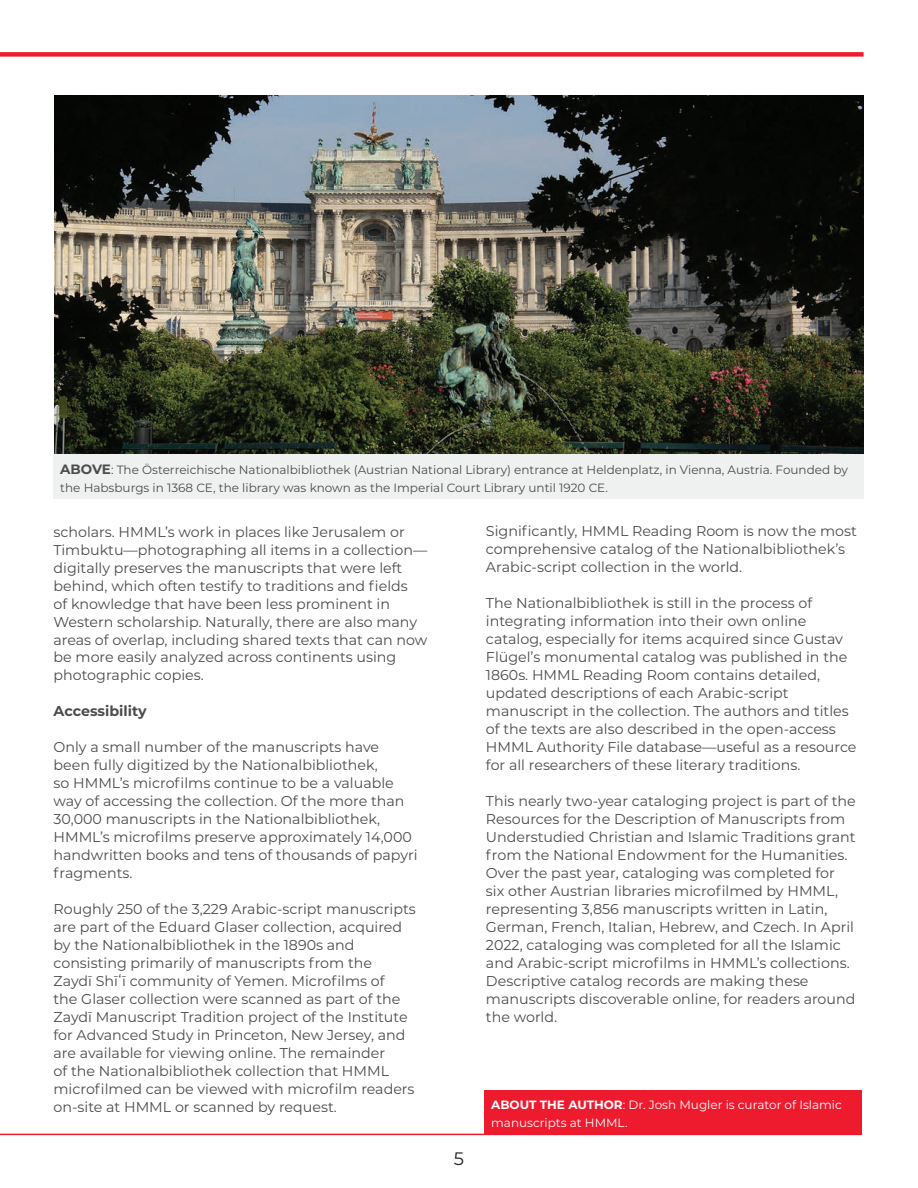
<style>
.page{position:relative;width:918px;height:1188px;background:#fff}
.page>*{position:absolute;margin:0;border:0;box-sizing:border-box;transform-origin:0 0}
.t1{font:18px "Montserrat";color:#231f20}
.t2{font:14.25px/18px "Montserrat";color:#4b4c4d}
.t3{font:700 14.25px "Montserrat";color:#4b4c4d}
.t4{font:12px/18px "Montserrat";color:#4b4c4d}
.t5{font:12px/18px "Montserrat";color:#fff}
.s1{font-weight:700;font-size:13.5px}
.s2{font-weight:700}
</style>
<div class="page">
<hr style="left:0;top:1134px;width:862px;height:1px;background:#ee1a2e">
<div style="left:0;top:52px;width:864px;height:5px;background:#ee1a2e"></div>
<div style="left:484px;top:1091px;width:378px;height:43px;background:#ee1a2e"></div>
<img style="left:54px;top:95px;width:810px;height:359px">
<div style="left:54px;top:454px;width:810px;height:45px;background:#eff1f0"></div>
<p class="t4" style="left:60px;top:461px;width:789px"><span class="s1">ABOVE</span>: The Österreichische Nationalbibliothek (Austrian National Library) entrance at Heldenplatz, in Vienna, Austria. Founded by the Habsburgs in 1368 CE, the library was known as the Imperial Court Library until 1920 CE.</p>
<p class="t2" style="left:54px;top:522px;width:375px">scholars. HMML’s work in places like Jerusalem or Timbuktu—photographing all items in a collection— digitally preserves the manuscripts that were left behind, which often testify to traditions and fields<br>of knowledge that have been less prominent in Western scholarship. Naturally, there are also many areas of overlap, including shared texts that can now be more easily analyzed across continents using photographic copies.</p>
<p class="t3" style="left:54px;top:701px;width:95px">Accessibility</p>
<p class="t2" style="left:54px;top:738px;width:365px">Only a small number of the manuscripts have been fully digitized by the Nationalbibliothek,<br>so HMML’s microfilms continue to be a valuable way of accessing the collection. Of the more than 30,000 manuscripts in the Nationalbibliothek, HMML’s microfilms preserve approximately 14,000 handwritten books and tens of thousands of papyri fragments.</p>
<p class="t2" style="left:54px;top:900px;width:364px">Roughly 250 of the 3,229 Arabic-script manuscripts are part of the Eduard Glaser collection, acquired by the Nationalbibliothek in the 1890s and consisting primarily of manuscripts from the<br>Zaydī Shīʻī community of Yemen. Microfilms of<br>the Glaser collection were scanned as part of the Zaydī Manuscript Tradition project of the Institute for Advanced Study in Princeton, New Jersey, and are available for viewing online. The remainder<br>of the Nationalbibliothek collection that HMML microfilmed can be viewed with microfilm readers on-site at HMML or scanned by request.</p>
<p class="t2" style="left:486px;top:522px;width:372px">Significantly, HMML Reading Room is now the most comprehensive catalog of the Nationalbibliothek’s<br>Arabic-script collection in the world.</p>
<p class="t2" style="left:486px;top:594px;width:372px">The Nationalbibliothek is still in the process of integrating information into their own online catalog, especially for items acquired since Gustav Flügel’s monumental catalog was published in the 1860s. HMML Reading Room contains detailed, updated descriptions of each Arabic-script manuscript in the collection. The authors and titles of the texts are also described in the open-access HMML Authority File database—useful as a resource for all researchers of these literary traditions.</p>
<p class="t2" style="left:486px;top:792px;width:371px">This nearly two-year cataloging project is part of the Resources for the Description of Manuscripts from Understudied Christian and Islamic Traditions grant from the National Endowment for the Humanities.<br>Over the past year, cataloging was completed for six other Austrian libraries microfilmed by HMML, representing 3,856 manuscripts written in Latin, German, French, Italian, Hebrew, and Czech. In April 2022, cataloging was completed for all the Islamic and Arabic-script microfilms in HMML’s collections.<br>Descriptive catalog records are making these manuscripts discoverable online, for readers around the world.</p>
<p class="t1" style="left:454px;top:1146px;width:12px">5</p>
<p class="t5" style="left:491px;top:1095px;width:352px"><span class="s2">ABOUT THE AUTHOR</span>: Dr. Josh Mugler is curator of Islamic manuscripts at HMML.</p>
</div>
